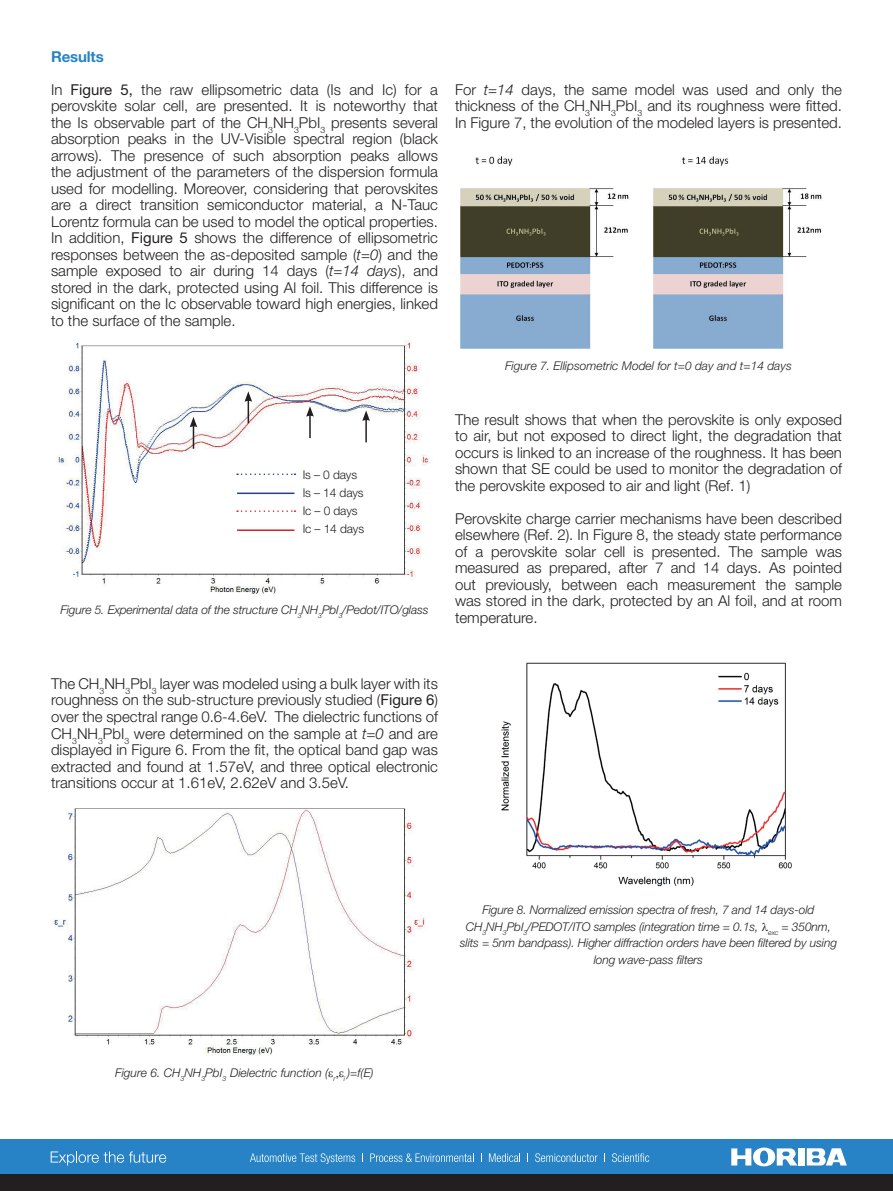
<style>
.page{position:relative;width:893px;height:1191px;background:#fff}
.page>*{position:absolute;margin:0;border:0;box-sizing:border-box;transform-origin:0 0}
.t1{font:300 15px/16.5px "Helvetica Neue LT Std";color:#231f20;text-align:justify}
.t2{font:700 15px "Helvetica Neue LT Std";letter-spacing:-.01em;color:#2783c5}
.t3{font:italic 300 12px/16.5px "Helvetica Neue LT Std";letter-spacing:-.01em;color:#231f20;text-align:center}
.t4{font:300 12px/18px "Helvetica Neue LT Std";letter-spacing:-.01em;color:#231f20}
.s1{font-weight:400}
.s2{font-style:italic}
</style>
<div class="page">
<img style="left:56px;top:341px;width:374px;height:254px">
<img style="left:51px;top:808px;width:375px;height:248px">
<img style="left:461px;top:156px;width:361px;height:192px">
<div style="left:0;top:1174px;width:893px;height:17px;background:#231f20"></div>
<div style="left:0;top:1140px;width:893px;height:34px;background:#2783c5"></div>
<div style="left:798px;top:1148px;width:6px;height:17px;background:#fff"></div>
<svg style="left:731px;top:1147px;width:66px;height:19px"></svg>
<svg style="left:807px;top:1148px;width:40px;height:17px"></svg>
<svg style="left:51px;top:1151px;width:115px;height:14px"></svg>
<svg style="left:250px;top:1153px;width:105px;height:11px"></svg>
<svg style="left:370px;top:1153px;width:104px;height:9px"></svg>
<svg style="left:489px;top:1153px;width:31px;height:9px"></svg>
<svg style="left:535px;top:1153px;width:63px;height:9px"></svg>
<svg style="left:612px;top:1153px;width:37px;height:9px"></svg>
<img style="left:501px;top:662px;width:291px;height:225px">
<svg style="left:237px;top:473px;width:58px;height:2px"></svg>
<svg style="left:237px;top:510px;width:58px;height:2px"></svg>
<hr style="left:237px;top:492px;width:57px;height:2px;background:#253f8e">
<hr style="left:237px;top:529px;width:57px;height:2px;background:#d1232a">
<svg style="left:190px;top:417px;width:7px;height:32px"></svg>
<svg style="left:244px;top:391px;width:8px;height:32px"></svg>
<hr style="left:309px;top:414px;width:2px;height:24px;background:#231f20">
<svg style="left:306px;top:406px;width:8px;height:11px"></svg>
<hr style="left:365px;top:419px;width:2px;height:23px;background:#231f20">
<svg style="left:362px;top:410px;width:8px;height:11px"></svg>
<p class="t2" style="left:51px;top:47px;width:54px">Results</p>
<p class="t1" style="left:51px;top:81px;width:388px">In <span class="s1">Figure 5,</span> the raw ellipsometric data (Is and Ic) for a perovskite solar cell, are presented. It is noteworthy that the Is observable part of the CH<sub>3</sub>NH<sub>3</sub>PbI<sub>3</sub> presents several absorption peaks in the UV-Visible spectral region (black arrows). The presence of such absorption peaks allows the adjustment of the parameters of the dispersion formula used for modelling. Moreover, considering that perovskites are a direct transition semiconductor material, a N-Tauc Lorentz formula can be used to model the optical properties.<br>In addition, <span class="s1">Figure 5</span> shows the difference of ellipsometric responses between the as-deposited sample (<span class="s2">t=0</span>) and the sample exposed to air during 14 days (<span class="s2">t=14 days</span>), and stored in the dark, protected using Al foil. This difference is significant on the Ic observable toward high energies, linked to the surface of the sample.</p>
<p class="t4" style="left:303px;top:465px;width:63px">Is – 0 days<br>Is – 14 days<br>Ic – 0 days<br>Ic – 14 days</p>
<p class="t3" style="left:60px;top:601px;width:370px">Figure 5. Experimental data of the structure CH<sub>3</sub>NH<sub>3</sub>PbI<sub>3</sub>/Pedot/ITO/glass</p>
<p class="t1" style="left:455px;top:81px;width:388px">For <span class="s2">t=14</span> days, the same model was used and only the thickness of the CH<sub>3</sub>NH<sub>3</sub>PbI<sub>3</sub> and its roughness were fitted.<br>In Figure 7, the evolution of the modeled layers is presented.</p>
<p class="t3" style="left:505px;top:357px;width:288px">Figure 7. Ellipsometric Model for t=0 day and t=14 days</p>
<p class="t1" style="left:455px;top:411px;width:388px">The result shows that when the perovskite is only exposed to air, but not exposed to direct light, the degradation that occurs is linked to an increase of the roughness. It has been shown that SE could be used to monitor the degradation of the perovskite exposed to air and light (Ref. 1)</p>
<p class="t1" style="left:455px;top:510px;width:388px">Perovskite charge carrier mechanisms have been described elsewhere (Ref. 2). In Figure 8, the steady state performance of a perovskite solar cell is presented. The sample was measured as prepared, after 7 and 14 days. As pointed out previously, between each measurement the sample was stored in the dark, protected by an Al foil, and at room temperature.</p>
<p class="t1" style="left:51px;top:675px;width:388px">The CH<sub>3</sub>NH<sub>3</sub>PbI<sub>3</sub> layer was modeled using a bulk layer with its roughness on the sub-structure previously studied (<span class="s1">Figure 6</span>) over the spectral range 0.6-4.6eV. The dielectric functions of CH<sub>3</sub>NH<sub>3</sub>PbI<sub>3</sub> were determined on the sample at <span class="s2">t=0</span> and are displayed in Figure 6. From the fit, the optical band gap was extracted and found at 1.57eV, and three optical electronic transitions occur at 1.61eV, 2.62eV and 3.5eV.</p>
<p class="t3" style="left:115px;top:1064px;width:260px">Figure 6. CH<sub>3</sub>NH<sub>3</sub>PbI<sub>3</sub> Dielectric function ( <sub>r</sub> <sub>i</sub> )=f(E)</p>
<p class="t3" style="left:460px;top:901px;width:379px">Figure 8. Normalized emission spectra of fresh, 7 and 14 days-old CH<sub>3</sub>NH<sub>3</sub>PbI<sub>3</sub>/PEDOT/ITO samples (integration time = 0.1s, <sub>exc</sub> = 350nm, slits = 5nm bandpass). Higher diffraction orders have been filtered by using long wave-pass filters</p>
</div>
